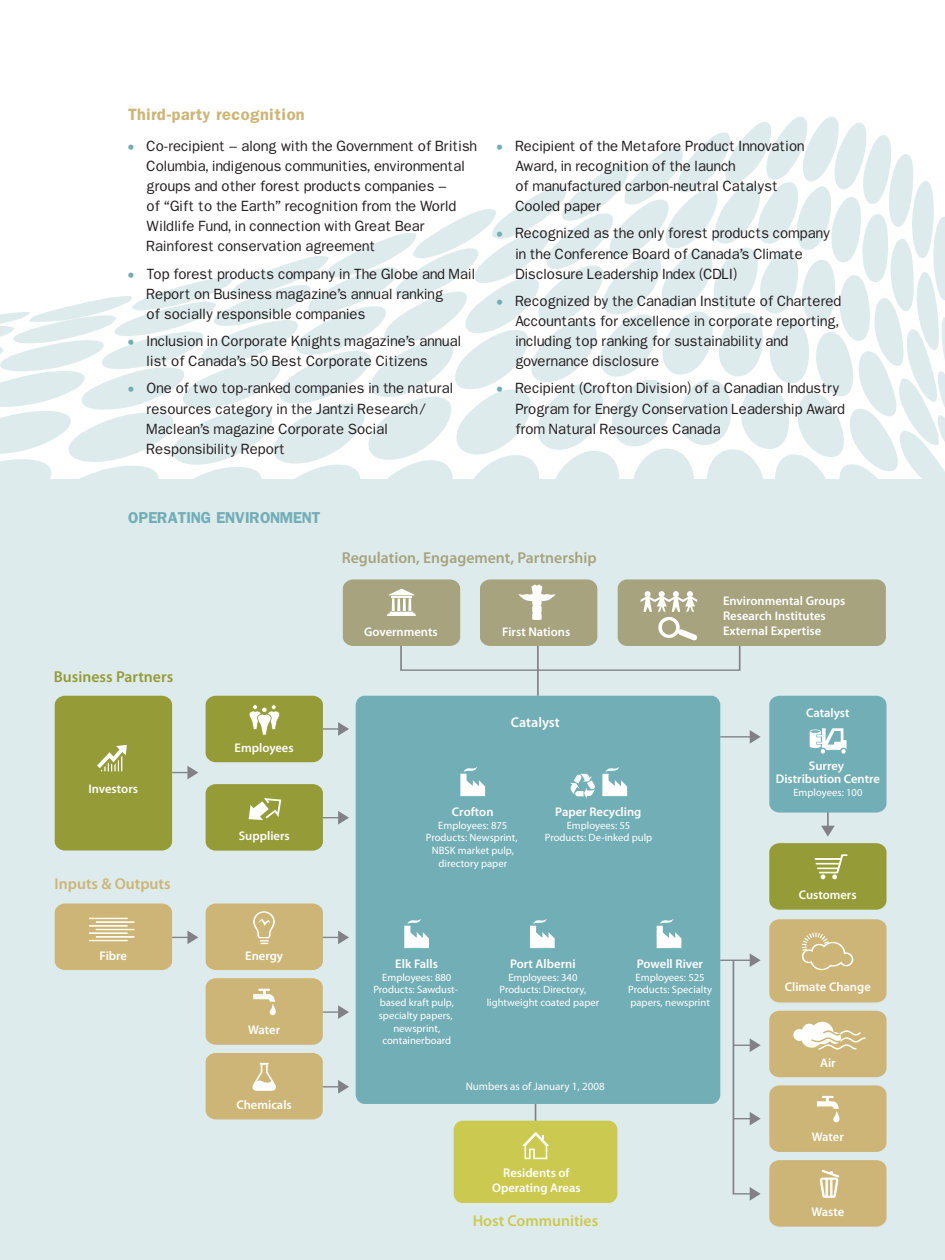
<style>
.page{position:relative;width:945px;height:1260px;background:#fff}
.page>*{position:absolute;margin:0;border:0;box-sizing:border-box;transform-origin:0 0}
.t1{font:600 15.75px "Myriad Pro";color:#a6a37e}
.t2{font:600 15.75px "Myriad Pro";color:#959b37}
.t3{font:600 15.75px "Myriad Pro";color:#ccc950}
.t4{font:600 15.75px "Myriad Pro";color:#ccb576}
.t5{font:600 14.17px "Myriad Pro";color:#fff}
.t6{font:14px "Franklin Demi";color:#ccb576}
.t7{font:13.65px "Franklin Demi";color:#72aeb6}
.t8{font:12.6px/20.1px "Franklin";letter-spacing:.015em;color:#231f20}
.t9{font:600 12.6px/15px "Myriad Pro";color:#fff;text-align:center}
.t10{font:11.03px "Myriad Pro";color:#fff}
.t11{font:10.67px/12.8px "Myriad Pro";color:#fff;text-align:center}
.s1{color:#72aeb6}
</style>
<div class="page">
<svg style="left:0;top:117px;width:945px;height:362px"></svg>
<div style="left:0;top:479px;width:945px;height:781px;background:#deebed"></div>
<svg style="left:821px;top:813px;width:14px;height:24px"></svg>
<hr style="left:535px;top:1054px;width:1px;height:74px;background:#808285">
<div style="left:454px;top:1121px;width:163px;height:82px;background:#ccc950;border-radius:9px"></div>
<svg style="left:522px;top:1132px;width:27px;height:27px"></svg>
<div style="left:769px;top:1011px;width:118px;height:66px;background:#ccb576;border-radius:10px"></div>
<svg style="left:793px;top:1022px;width:73px;height:28px"></svg>
<div style="left:55px;top:904px;width:117px;height:66px;background:#ccb576;border-radius:10px"></div>
<div style="left:618px;top:579px;width:268px;height:67px;background:#a6a37e;border-radius:9px"></div>
<div style="left:55px;top:696px;width:117px;height:155px;background:#959b37;border-radius:10px"></div>
<div style="left:356px;top:696px;width:364px;height:408px;background:#72aeb6;border-radius:9px"></div>
<div style="left:769px;top:696px;width:118px;height:117px;background:#72aeb6;border-radius:10px"></div>
<div style="left:769px;top:843px;width:118px;height:67px;background:#959b37;border-radius:10px"></div>
<svg style="left:815px;top:854px;width:33px;height:25px"></svg>
<svg style="left:460px;top:767px;width:25px;height:29px"></svg>
<svg style="left:404px;top:919px;width:25px;height:29px"></svg>
<svg style="left:530px;top:919px;width:25px;height:29px"></svg>
<svg style="left:657px;top:919px;width:24px;height:29px"></svg>
<svg style="left:570px;top:773px;width:25px;height:26px"></svg>
<svg style="left:602px;top:767px;width:25px;height:29px"></svg>
<svg style="left:97px;top:745px;width:30px;height:27px"></svg>
<hr style="left:89px;top:918px;width:38px;height:1px;background:#fff">
<hr style="left:96px;top:921px;width:38px;height:2px;background:#fff">
<hr style="left:89px;top:925px;width:38px;height:2px;background:#fff">
<hr style="left:89px;top:940px;width:38px;height:1px;background:#fff">
<hr style="left:96px;top:929px;width:38px;height:1px;background:#fff">
<hr style="left:89px;top:932px;width:38px;height:2px;background:#fff">
<hr style="left:96px;top:936px;width:38px;height:2px;background:#fff">
<svg style="left:343px;top:579px;width:398px;height:118px"></svg>
<div style="left:769px;top:1160px;width:118px;height:67px;background:#ccb576;border-radius:10px"></div>
<svg style="left:820px;top:1170px;width:20px;height:28px"></svg>
<div style="left:769px;top:1085px;width:118px;height:67px;background:#ccb576;border-radius:10px"></div>
<svg style="left:817px;top:1096px;width:23px;height:26px"></svg>
<div style="left:206px;top:1053px;width:117px;height:66px;background:#ccb576;border-radius:10px"></div>
<div style="left:206px;top:978px;width:117px;height:67px;background:#ccb576;border-radius:10px"></div>
<svg style="left:253px;top:989px;width:23px;height:26px"></svg>
<div style="left:769px;top:919px;width:118px;height:84px;background:#ccb576;border-radius:10px"></div>
<svg style="left:801px;top:932px;width:53px;height:39px"></svg>
<svg style="left:750px;top:730px;width:11px;height:14px"></svg>
<hr style="left:720px;top:736px;width:30px;height:2px;background:#808285">
<div style="left:206px;top:696px;width:117px;height:66px;background:#959b37;border-radius:10px"></div>
<div style="left:206px;top:904px;width:117px;height:66px;background:#ccb576;border-radius:10px"></div>
<div style="left:206px;top:784px;width:117px;height:67px;background:#959b37;border-radius:10px"></div>
<svg style="left:249px;top:798px;width:32px;height:22px"></svg>
<svg style="left:249px;top:704px;width:31px;height:31px"></svg>
<svg style="left:253px;top:912px;width:22px;height:33px"></svg>
<svg style="left:323px;top:722px;width:26px;height:14px"></svg>
<svg style="left:323px;top:811px;width:26px;height:14px"></svg>
<svg style="left:323px;top:931px;width:26px;height:13px"></svg>
<svg style="left:323px;top:1005px;width:26px;height:14px"></svg>
<svg style="left:323px;top:1080px;width:26px;height:14px"></svg>
<svg style="left:172px;top:766px;width:26px;height:13px"></svg>
<svg style="left:172px;top:931px;width:26px;height:13px"></svg>
<div style="left:819px;top:748px;width:8px;height:7px;border:2px solid #72aeb6;border-radius:50%"></div>
<svg style="left:810px;top:728px;width:37px;height:26px"></svg>
<div style="left:840px;top:748px;width:7px;height:7px;border:2px solid #72aeb6;border-radius:50%"></div>
<svg style="left:732px;top:953px;width:29px;height:248px"></svg>
<hr style="left:720px;top:960px;width:30px;height:1px;background:#808285">
<svg style="left:252px;top:1062px;width:24px;height:29px"></svg>
<p class="t6" style="left:128px;top:110px;width:178px">Third-party recognition</p>
<p class="t8" style="left:147px;top:138px;width:332px;text-indent:-19px"><span class="s1">•</span> Co-recipient – along with the Government of British Columbia, indigenous communities, environmental groups and other forest products companies –<br>of “Gift to the Earth” recognition from the World Wildlife Fund, in connection with Great Bear Rainforest conservation agreement</p>
<p class="t8" style="left:147px;top:265px;width:330px;text-indent:-19px"><span class="s1">•</span> Top forest products company in The Globe and Mail<br>Report on Business magazine’s annual ranking<br>of socially responsible companies</p>
<p class="t8" style="left:147px;top:333px;width:316px;text-indent:-19px"><span class="s1">•</span> Inclusion in Corporate Knights magazine’s annual list of Canada’s 50 Best Corporate Citizens</p>
<p class="t8" style="left:147px;top:380px;width:308px;text-indent:-19px"><span class="s1">•</span> One of two top-ranked companies in the natural resources category in the Jantzi Research/ Maclean’s magazine Corporate Social Responsibility Report</p>
<p class="t8" style="left:515px;top:138px;width:291px;text-indent:-19px"><span class="s1">•</span> Recipient of the Metafore Product Innovation Award, in recognition of the launch<br>of manufactured carbon-neutral Catalyst Cooled paper</p>
<p class="t8" style="left:515px;top:225px;width:316px;text-indent:-19px"><span class="s1">•</span> Recognized as the only forest products company in the Conference Board of Canada’s Climate<br>Disclosure Leadership Index (CDLI)</p>
<p class="t8" style="left:515px;top:293px;width:328px;text-indent:-19px"><span class="s1">•</span> Recognized by the Canadian Institute of Chartered Accountants for excellence in corporate reporting, including top ranking for sustainability and governance disclosure</p>
<p class="t8" style="left:515px;top:380px;width:331px;text-indent:-19px"><span class="s1">•</span> Recipient (Crofton Division) of a Canadian Industry<br>Program for Energy Conservation Leadership Award from Natural Resources Canada</p>
<p class="t7" style="left:128px;top:513px;width:195px">OPERATING ENVIRONMENT</p>
<p class="t2" style="left:54px;top:670px;width:121px">Business Partners</p>
<p class="t9" style="left:89px;top:782px;width:51px">Investors</p>
<p class="t4" style="left:55px;top:877px;width:118px">Inputs &amp; Outputs</p>
<p class="t9" style="left:100px;top:949px;width:29px">Fibre</p>
<p class="t9" style="left:235px;top:741px;width:61px">Employees</p>
<p class="t9" style="left:239px;top:829px;width:53px">Suppliers</p>
<p class="t9" style="left:245px;top:949px;width:40px">Energy</p>
<p class="t9" style="left:248px;top:1024px;width:34px">Water</p>
<p class="t9" style="left:236px;top:1098px;width:57px">Chemicals</p>
<p class="t1" style="left:342px;top:550px;width:257px">Regulation, Engagement, Partnership</p>
<p class="t9" style="left:364px;top:625px;width:75px">Governments</p>
<p class="t9" style="left:502px;top:625px;width:70px">First Nations</p>
<p class="t9" style="left:723px;top:594px;width:124px;text-align:left">Environmental Groups<br>Research Institutes<br>External Expertise</p>
<p class="t5" style="left:511px;top:716px;width:50px">Catalyst</p>
<p class="t9" style="left:452px;top:805px;width:43px">Crofton</p>
<p class="t11" style="left:426px;top:820px;width:93px">Employees: 875<br>Products: Newsprint,<br>NBSK market pulp, directory paper</p>
<p class="t9" style="left:555px;top:805px;width:88px">Paper Recycling</p>
<p class="t11" style="left:545px;top:819px;width:109px">Employees: 55<br>Products: De-inked pulp</p>
<p class="t9" style="left:395px;top:957px;width:44px">Elk Falls</p>
<p class="t11" style="left:373px;top:971px;width:86px">Employees: 880<br>Products: Sawdust&shy;based kraft pulp, specialty papers, newsprint, containerboard</p>
<p class="t9" style="left:510px;top:957px;width:67px">Port Alberni</p>
<p class="t11" style="left:487px;top:971px;width:114px">Employees: 340<br>Products: Directory, lightweight coated paper</p>
<p class="t10" style="left:466px;top:1081px;width:141px">Numbers as of January 1, 2008</p>
<p class="t9" style="left:637px;top:957px;width:68px">Powell River</p>
<p class="t11" style="left:628px;top:971px;width:85px">Employees: 525<br>Products: Specialty papers, newsprint</p>
<p class="t9" style="left:492px;top:1167px;width:90px">Residents of<br>Operating Areas</p>
<p class="t3" style="left:473px;top:1213px;width:127px">Host Communities</p>
<p class="t9" style="left:806px;top:706px;width:45px">Catalyst</p>
<p class="t9" style="left:776px;top:761px;width:106px;line-height:12.6px">Surrey<br>Distribution Centre</p>
<p class="t11" style="left:793px;top:786px;width:71px">Employees: 100</p>
<p class="t9" style="left:799px;top:888px;width:59px">Customers</p>
<p class="t9" style="left:785px;top:981px;width:88px">Climate Change</p>
<p class="t9" style="left:820px;top:1056px;width:17px">Air</p>
<p class="t9" style="left:812px;top:1131px;width:34px">Water</p>
<p class="t9" style="left:811px;top:1205px;width:34px">Waste</p>
</div>
